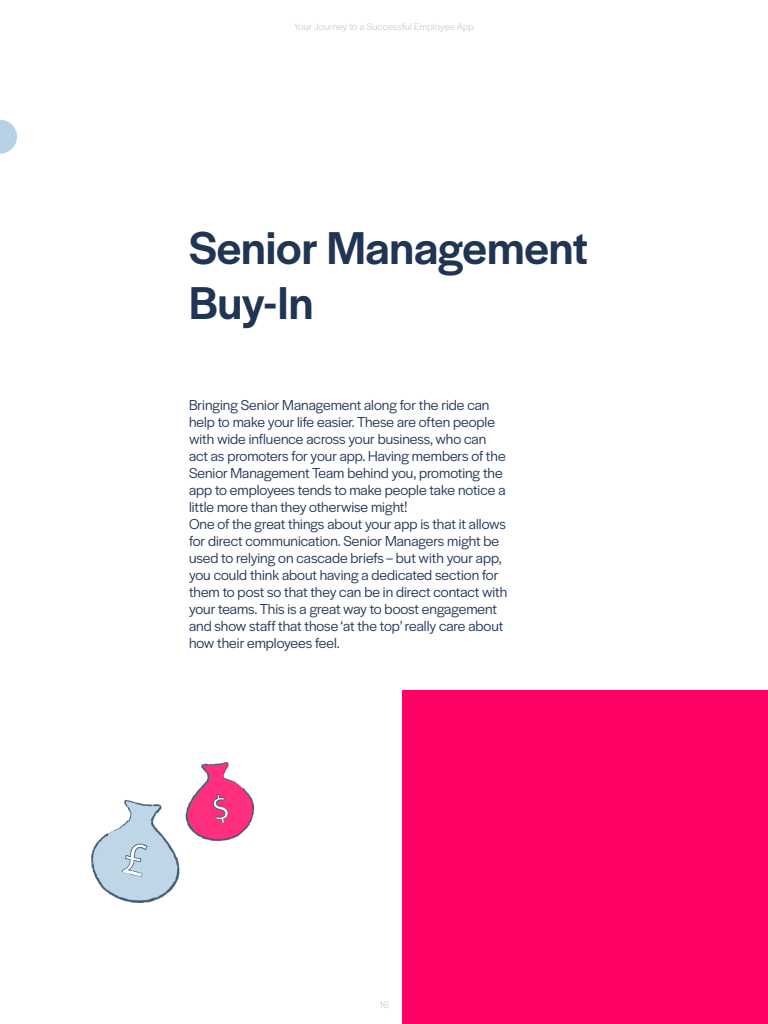
<style>
.page{position:relative;width:768px;height:1024px;background:#fff}
.page>*{position:absolute;margin:0;border:0;box-sizing:border-box;transform-origin:0 0}
.t1{font:500 48px/55px "Halyard Display";color:#203554}
.t2{font:15px/17px "Halyard Display";color:#203554}
.t3{font:300 10px "Halyard Display";letter-spacing:.02em;color:#b8bec8}
</style>
<div class="page">
<div style="left:402px;top:691px;width:366px;height:333px;background:#ff0064"></div>
<svg style="left:0;top:120px;width:17px;height:34px"></svg>
<img style="left:91px;top:762px;width:162px;height:141px">
<p class="t3" style="left:294px;top:20px;width:181px">Your Journey to a Successful Employee App</p>
<h1 class="t1" style="left:189px;top:218px;width:401px">Senior Management<br>Buy-In</h1>
<p class="t2" style="left:189px;top:396px;width:320px">Bringing Senior Management along for the ride can help to make your life easier. These are often people with wide influence across your business, who can act as promoters for your app. Having members of the Senior Management Team behind you, promoting the app to employees tends to make people take notice a little more than they otherwise might!<br>One of the great things about your app is that it allows for direct communication. Senior Managers might be used to relying on cascade briefs – but with your app, you could think about having a dedicated section for them to post so that they can be in direct contact with your teams. This is a great way to boost engagement and show staff that those ‘at the top’ really care about how their employees feel.</p>
<p class="t3" style="left:379px;top:998px;width:11px">16</p>
</div>
